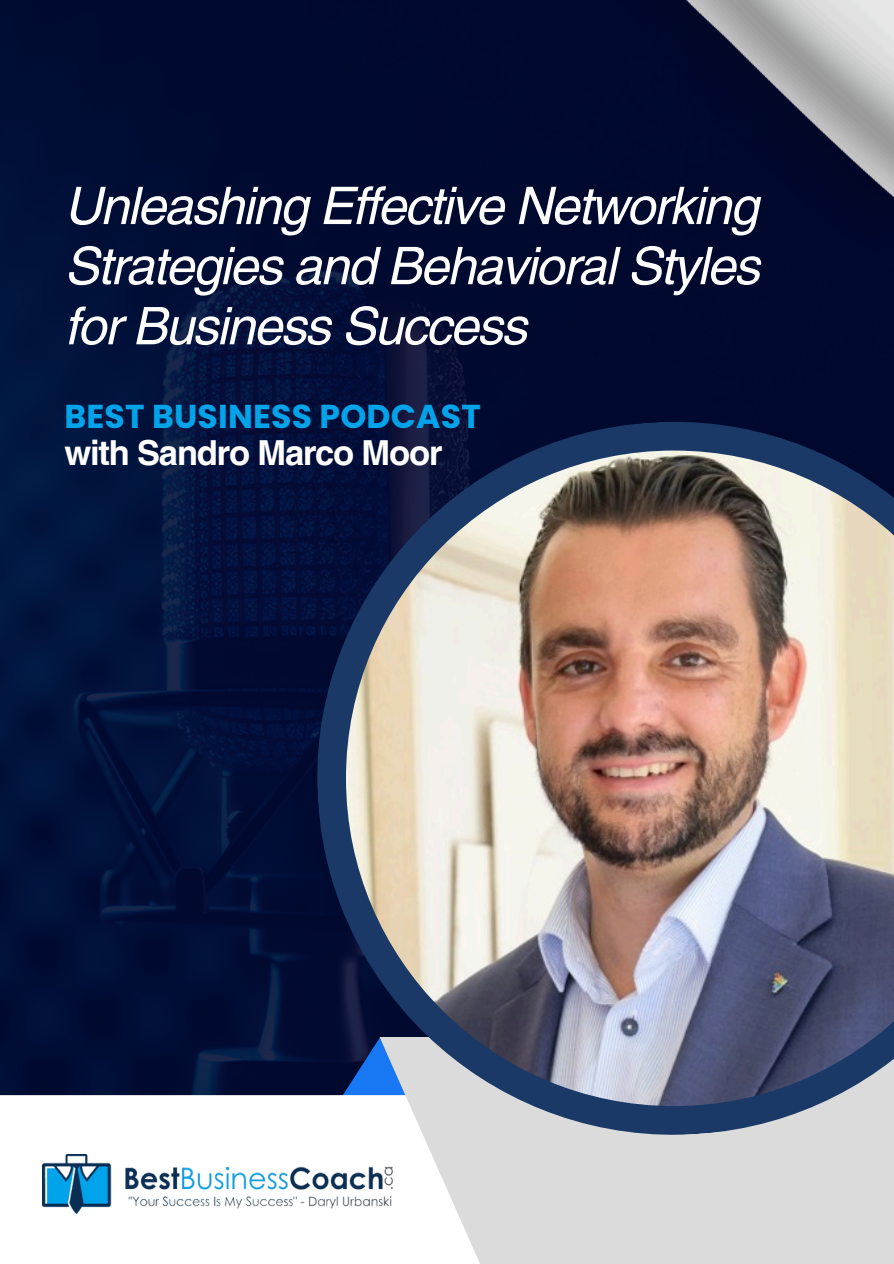
<style>
.page{position:relative;width:894px;height:1264px;background:#fff}
.page>*{position:absolute;margin:0;border:0;box-sizing:border-box;transform-origin:0 0}
.t1{font:italic 51.9px/60.2px "Helvetica LT Pro";letter-spacing:-.035em;color:#fff;text-align:justify}
.t2{font:700 34.5px "Helvetica LT Pro";letter-spacing:-.035em;color:#fff}
.t3{font:700 33.15px "Poppins";letter-spacing:.005em;color:#03a3e9}
</style>
<div class="page">
<div style="left:0;top:0;width:893px;height:1263px;background:#000a34"></div>
<svg style="left:234px;top:1037px;width:63px;height:24px"></svg>
<div style="left:0;top:1095px;width:893px;height:168px;background:#fff"></div>
<div style="left:379px;top:1036px;width:514px;height:227px;background:#dbdbdb"></div>
<svg style="left:304px;top:409px;width:510px;height:738px"></svg>
<img style="left:42px;top:1154px;width:355px;height:59px">
<img style="left:658px;top:0;width:235px;height:217px">
<img style="left:346px;top:450px;width:547px;height:656px">
<p class="t1" style="left:64px;top:181px;width:696px">Unleashing Effective Networking Strategies and Behavioral Styles for Business Success</p>
<p class="t3" style="left:64px;top:393px;width:418px">BEST BUSINESS PODCAST</p>
<p class="t2" style="left:64px;top:440px;width:379px">with Sandro Marco Moor</p>
</div>
